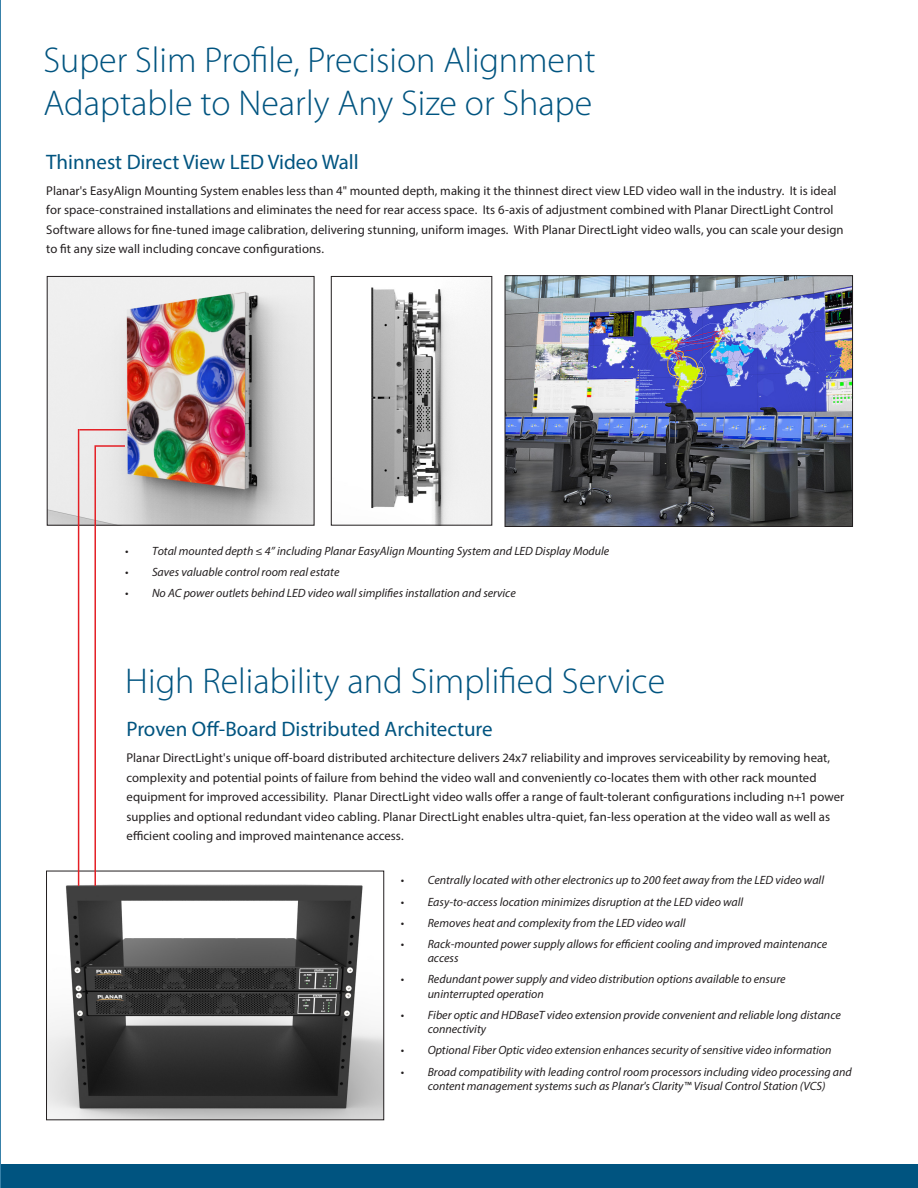
<style>
.page{position:relative;width:918px;height:1188px;background:#fff}
.page>*{position:absolute;margin:0;border:0;box-sizing:border-box;transform-origin:0 0}
.Large_paragraph_head{font:300 36px/43.2px "Myriad Pro";color:#005480}
.t1{font:21px "Myriad Pro";color:#005480}
.testing{font:12.75px/19.5px "Myriad Pro";letter-spacing:.005em;color:#231f20}
.t2{font:italic 12px/14.4px "Myriad Pro";color:#231f20}
</style>
<div class="page">
<div style="left:1px;top:1164px;width:917px;height:24px;background:#005480"></div>
<hr style="left:0;top:0;width:1px;height:1188px;background:#3881a9">
<img style="left:48px;top:873px;width:334px;height:245px">
<div style="left:46px;top:871px;width:338px;height:249px;border:1px solid #231f20"></div>
<img style="left:49px;top:278px;width:263px;height:245px">
<hr style="left:79px;top:429px;width:48px;height:2px;background:#e41f25">
<hr style="left:78px;top:429px;width:1px;height:457px;background:#e41f25">
<hr style="left:96px;top:445px;width:29px;height:2px;background:#e41f25">
<hr style="left:94px;top:445px;width:2px;height:441px;background:#e41f25">
<img style="left:371px;top:287px;width:119px;height:236px">
<div style="left:331px;top:276px;width:161px;height:249px;border:1px solid #231f20"></div>
<img style="left:507px;top:278px;width:344px;height:247px">
<div style="left:505px;top:276px;width:348px;height:251px;border:1px solid #231f20"></div>
<p class="Large_paragraph_head" style="left:44px;top:39px;width:553px">Super Slim Profile, Precision Alignment<br>Adaptable to Nearly Any Size or Shape</p>
<p class="t1" style="left:46px;top:149px;width:314px">Thinnest Direct View LED Video Wall</p>
<p class="testing" style="left:46px;top:181px;width:799px">Planar's EasyAlign Mounting System enables less than 4" mounted depth, making it the thinnest direct view LED video wall in the industry. It is ideal for space-constrained installations and eliminates the need for rear access space. Its 6-axis of adjustment combined with Planar DirectLight Control Software allows for fine-tuned image calibration, delivering stunning, uniform images. With Planar DirectLight video walls, you can scale your design to fit any size wall including concave configurations.</p>
<p class="t2" style="left:125px;top:544px;width:486px">• Total mounted depth ≤ 4” including Planar EasyAlign Mounting System and LED Display Module</p>
<p class="t2" style="left:125px;top:565px;width:216px">• Saves valuable control room real estate</p>
<p class="t2" style="left:125px;top:586px;width:392px">• No AC power outlets behind LED video wall simplifies installation and service</p>
<p class="Large_paragraph_head" style="left:125px;top:660px;width:542px">High Reliability and Simplified Service</p>
<p class="t1" style="left:127px;top:716px;width:368px">Proven Off-Board Distributed Architecture</p>
<p class="testing" style="left:127px;top:748px;width:719px">Planar DirectLight's unique off-board distributed architecture delivers 24x7 reliability and improves serviceability by removing heat, complexity and potential points of failure from behind the video wall and conveniently co-locates them with other rack mounted equipment for improved accessibility. Planar DirectLight video walls offer a range of fault-tolerant configurations including n+1 power supplies and optional redundant video cabling. Planar DirectLight enables ultra-quiet, fan-less operation at the video wall as well as efficient cooling and improved maintenance access.</p>
<p class="t2" style="left:401px;top:873px;width:425px">• Centrally located with other electronics up to 200 feet away from the LED video wall</p>
<p class="t2" style="left:401px;top:894px;width:344px">• Easy-to-access location minimizes disruption at the LED video wall</p>
<p class="t2" style="left:401px;top:915px;width:286px">• Removes heat and complexity from the LED video wall</p>
<p class="t2" style="left:428px;top:936px;width:401px;text-indent:-27px">• Rack-mounted power supply allows for efficient cooling and improved maintenance access</p>
<p class="t2" style="left:428px;top:972px;width:360px;text-indent:-27px">• Redundant power supply and video distribution options available to ensure uninterrupted operation</p>
<p class="t2" style="left:428px;top:1008px;width:415px;text-indent:-27px">• Fiber optic and HDBaseT video extension provide convenient and reliable long distance connectivity</p>
<p class="t2" style="left:401px;top:1043px;width:432px">• Optional Fiber Optic video extension enhances security of sensitive video information</p>
<p class="t2" style="left:401px;top:1064px;width:453px;text-align:center">• Broad compatibility with leading control room processors including video processing and content management systems such as Planar's Clarity™ Visual Control Station (VCS)</p>
</div>
